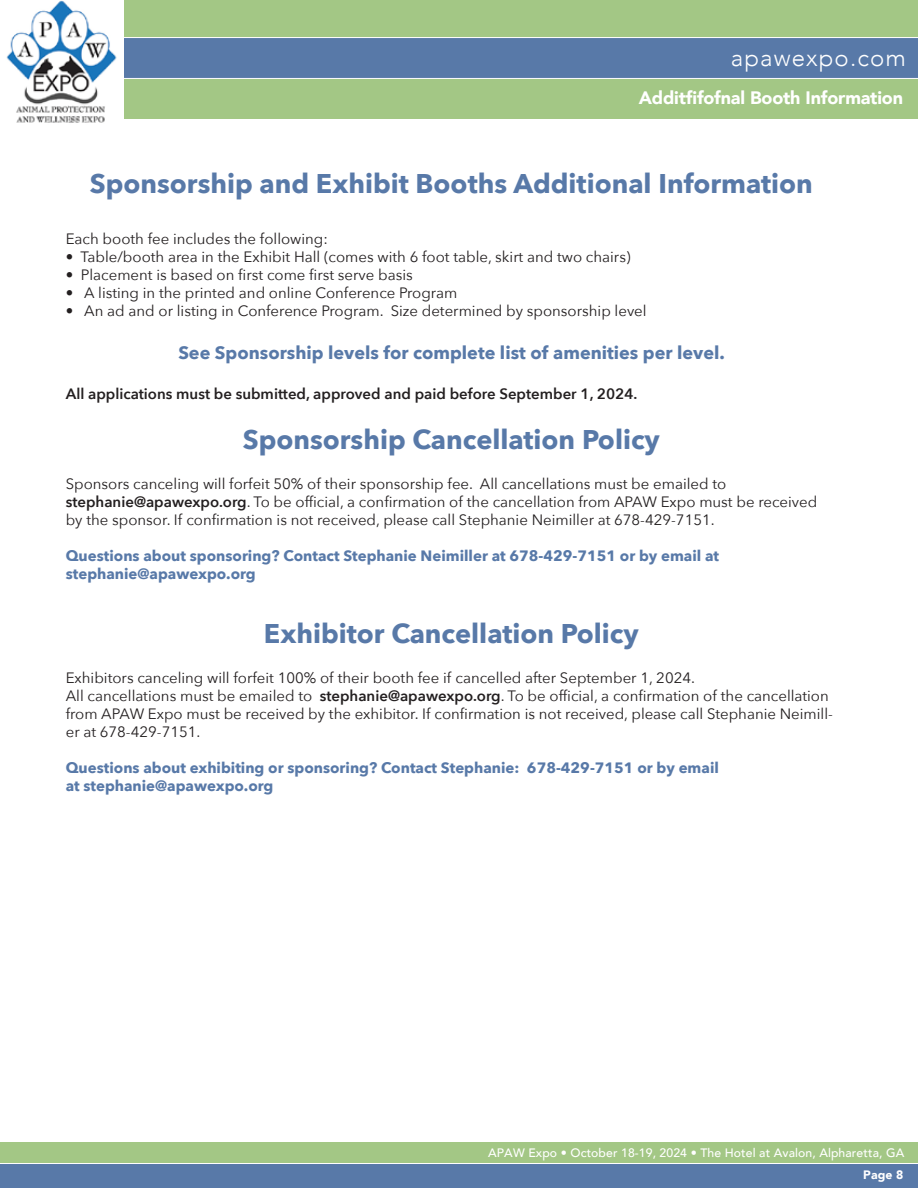
<style>
.page{position:relative;width:918px;height:1188px;background:#fff}
.page>*{position:absolute;margin:0;border:0;box-sizing:border-box;transform-origin:0 0}
.t1{font:700 27px "Avenir Next";color:#5879a8}
.t2{font:300 24px "Avenir";letter-spacing:.045em;color:#fff}
.t3{font:700 18px "Avenir Next";color:#5879a8}
.t4{font:900 18px "Avenir";letter-spacing:-.01em;color:#fff}
.t5{font:15px/18px "Avenir Next";color:#231f20}
.t6{font:700 15px/18px "Avenir Next";color:#5879a8}
.t7{font:600 15px "Avenir Next";color:#231f20}
.t8{font:500 12.15px "Avenir";letter-spacing:.01em;color:#fff}
.t9{font:900 12.15px "Avenir";color:#fff}
.s1{font-weight:600}
</style>
<div class="page">
<div style="left:0;top:1143px;width:918px;height:45px;background:#5879a8"></div>
<div style="left:0;top:1142px;width:918px;height:22px;background:#a3c785"></div>
<hr style="left:0;top:1163px;width:918px;height:1px;background:#fff">
<div style="left:0;top:0;width:918px;height:119px;background:#a3c785"></div>
<div style="left:2px;top:38px;width:916px;height:40px;background:#5879a8"></div>
<hr style="left:0;top:78px;width:918px;height:1px;background:#fff">
<hr style="left:0;top:37px;width:918px;height:1px;background:#fff">
<img style="left:0;top:0;width:124px;height:123px">
<h2 class="t2" style="left:731px;top:43px;width:176px">apawexpo.com</h2>
<p class="t4" style="left:639px;top:83px;width:266px">Additfifofnal Booth Information</p>
<h1 class="t1" style="left:90px;top:161px;width:725px">Sponsorship and Exhibit Booths Additional Information</h1>
<p class="t5" style="left:66px;top:229px;width:264px">Each booth fee includes the following:</p>
<p class="t5" style="left:66px;top:247px;width:566px">• Table/booth area in the Exhibit Hall (comes with 6 foot table, skirt and two chairs)</p>
<p class="t5" style="left:66px;top:265px;width:349px">• Placement is based on first come first serve basis</p>
<p class="t5" style="left:66px;top:283px;width:393px">• A listing in the printed and online Conference Program</p>
<p class="t5" style="left:66px;top:301px;width:582px">• An ad and or listing in Conference Program. Size determined by sponsorship level</p>
<p class="t3" style="left:178px;top:337px;width:548px">See Sponsorship levels for complete list of amenities per level.</p>
<p class="t7" style="left:66px;top:380px;width:573px">All applications must be submitted, approved and paid before September 1, 2024.</p>
<h1 class="t1" style="left:243px;top:416px;width:419px">Sponsorship Cancellation Policy</h1>
<p class="t5" style="left:66px;top:474px;width:753px">Sponsors canceling will forfeit 50% of their sponsorship fee. All cancellations must be emailed to <span class="s1">stephanie@apawexpo.org</span>. To be official, a confirmation of the cancellation from APAW Expo must be received by the sponsor. If confirmation is not received, please call Stephanie Neimiller at 678-429-7151.</p>
<p class="t6" style="left:66px;top:546px;width:655px">Questions about sponsoring? Contact Stephanie Neimiller at 678-429-7151 or by email at stephanie@apawexpo.org</p>
<h1 class="t1" style="left:264px;top:611px;width:376px">Exhibitor Cancellation Policy</h1>
<p class="t5" style="left:66px;top:668px;width:769px">Exhibitors canceling will forfeit 100% of their booth fee if cancelled after September 1, 2024.<br>All cancellations must be emailed to <span class="s1">stephanie@apawexpo.org</span>. To be official, a confirmation of the cancellation from APAW Expo must be received by the exhibitor. If confirmation is not received, please call Stephanie Neimill&shy;er at 678-429-7151.</p>
<p class="t6" style="left:66px;top:759px;width:655px">Questions about exhibiting or sponsoring? Contact Stephanie: 678-429-7151 or by email at stephanie@apawexpo.org</p>
<p class="t8" style="left:488px;top:1142px;width:418px">APAW Expo • October 18-19, 2024 • The Hotel at Avalon, Alpharetta, GA</p>
<p class="t9" style="left:863px;top:1165px;width:42px">Page 8</p>
</div>
